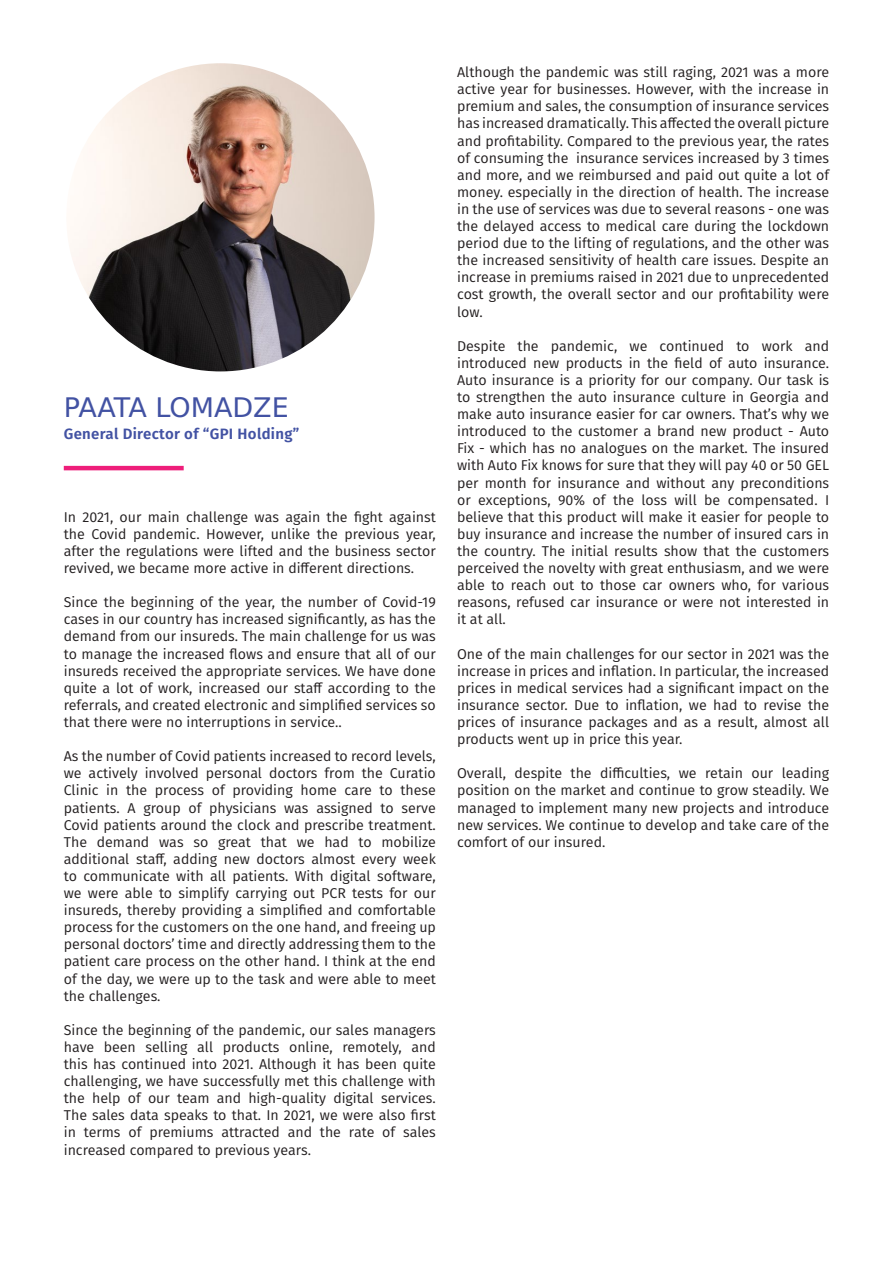
<style>
.page{position:relative;width:893px;height:1263px;background:#fff}
.page>*{position:absolute;margin:0;border:0;box-sizing:border-box;transform-origin:0 0}
.t1{font:27px "BPG Mrgvlovani Caps 2010";color:#4252a3}
.t2{font:600 15px "Fira GO";letter-spacing:.02em;color:#4252a3}
.t3{font:14.25px/17.1px "Fira GO";color:#231f20;text-align:justify}
</style>
<div class="page">
<svg style="left:69px;top:63px;width:306px;height:309px"></svg>
<hr style="left:64px;top:466px;width:120px;height:4px;background:#ee1e7a">
<p class="t1" style="left:64px;top:391px;width:227px">PAATA LOMADZE</p>
<p class="t2" style="left:64px;top:425px;width:237px">General Director of “GPI Holding”</p>
<p class="t3" style="left:64px;top:508px;width:374px">In 2021, our main challenge was again the fight against the Covid pandemic. However, unlike the previous year, after the regulations were lifted and the business sector revived, we became more active in different directions.</p>
<p class="t3" style="left:64px;top:594px;width:374px">Since the beginning of the year, the number of Covid-19 cases in our country has increased significantly, as has the demand from our insureds. The main challenge for us was to manage the increased flows and ensure that all of our insureds received the appropriate services. We have done quite a lot of work, increased our staff according to the referrals, and created electronic and simplified services so that there were no interruptions in service..</p>
<p class="t3" style="left:64px;top:748px;width:374px">As the number of Covid patients increased to record levels, we actively involved personal doctors from the Curatio Clinic in the process of providing home care to these patients. A group of physicians was assigned to serve Covid patients around the clock and prescribe treatment.<br>The demand was so great that we had to mobilize additional staff, adding new doctors almost every week to communicate with all patients. With digital software, we were able to simplify carrying out PCR tests for our insureds, thereby providing a simplified and comfortable process for the customers on the one hand, and freeing up personal doctors’ time and directly addressing them to the patient care process on the other hand. I think at the end of the day, we were up to the task and were able to meet the challenges.</p>
<p class="t3" style="left:64px;top:1021px;width:374px">Since the beginning of the pandemic, our sales managers have been selling all products online, remotely, and this has continued into 2021. Although it has been quite challenging, we have successfully met this challenge with the help of our team and high-quality digital services.<br>The sales data speaks to that. In 2021, we were also first in terms of premiums attracted and the rate of sales increased compared to previous years.</p>
<p class="t3" style="left:457px;top:64px;width:374px">Although the pandemic was still raging, 2021 was a more active year for businesses. However, with the increase in premium and sales, the consumption of insurance services has increased dramatically. This affected the overall picture and profitability. Compared to the previous year, the rates of consuming the insurance services increased by 3 times and more, and we reimbursed and paid out quite a lot of money. especially in the direction of health. The increase in the use of services was due to several reasons - one was the delayed access to medical care during the lockdown period due to the lifting of regulations, and the other was the increased sensitivity of health care issues. Despite an increase in premiums raised in 2021 due to unprecedented cost growth, the overall sector and our profitability were low.</p>
<p class="t3" style="left:457px;top:337px;width:374px">Despite the pandemic, we continued to work and introduced new products in the field of auto insurance.<br>Auto insurance is a priority for our company. Our task is to strengthen the auto insurance culture in Georgia and make auto insurance easier for car owners. That’s why we introduced to the customer a brand new product - Auto Fix - which has no analogues on the market. The insured with Auto Fix knows for sure that they will pay 40 or 50 GEL per month for insurance and without any preconditions or exceptions, 90% of the loss will be compensated. I believe that this product will make it easier for people to buy insurance and increase the number of insured cars in the country. The initial results show that the customers perceived the novelty with great enthusiasm, and we were able to reach out to those car owners who, for various reasons, refused car insurance or were not interested in it at all.</p>
<p class="t3" style="left:457px;top:645px;width:374px">One of the main challenges for our sector in 2021 was the increase in prices and inflation. In particular, the increased prices in medical services had a significant impact on the insurance sector. Due to inflation, we had to revise the prices of insurance packages and as a result, almost all products went up in price this year.</p>
<p class="t3" style="left:457px;top:765px;width:374px">Overall, despite the difficulties, we retain our leading position on the market and continue to grow steadily. We managed to implement many new projects and introduce new services. We continue to develop and take care of the comfort of our insured.</p>
</div>
